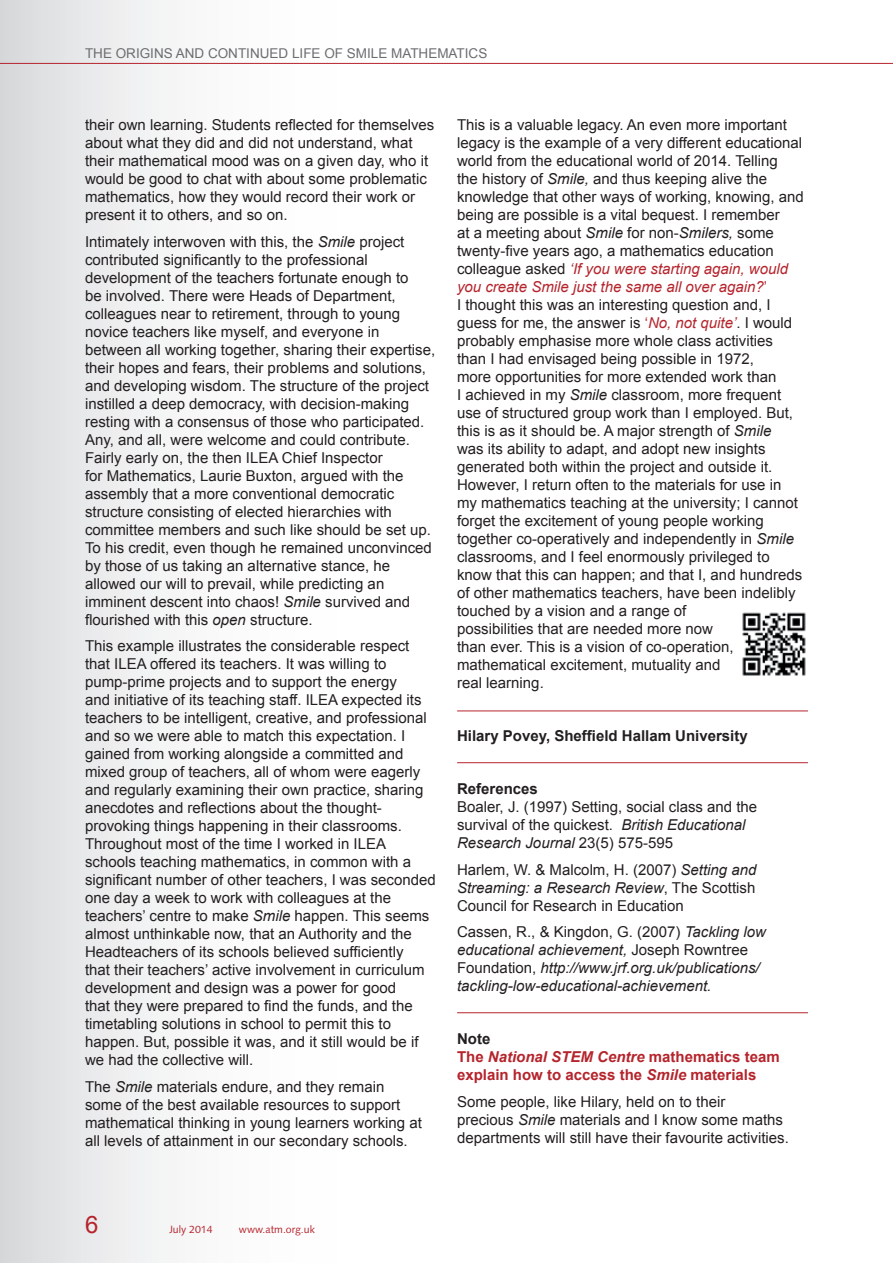
<style>
.page{position:relative;width:893px;height:1263px;background:#fff}
.page>*{position:absolute;margin:0;border:0;box-sizing:border-box;transform-origin:0 0}
.t1{font:24px "Arial";color:#b5242c}
.t2{font:15px/18px "Arial";color:#231f20}
.t3{font:italic 15px/18px "Arial";color:#231f20}
.t4{font:700 15px/18px "Arial";color:#b5242c}
.t5{font:700 15px "Arial";color:#231f20}
.t6{font:13.5px "Arial";color:#6c6d70}
.t7{font:10.5px "Syntax LT Std";color:#b5242c}
.s1{font-style:italic}
.s2{font-style:italic;color:#b5242c}
.s3{color:#b5242c}
.s4{font-style:normal}
.s5{color:#231f20}
</style>
<div class="page">
<div style="left:0;top:0;width:438px;height:1263px;background:linear-gradient(to right,#e1e2e4,#fff)"></div>
<hr style="left:0;top:63px;width:893px;height:1px;background:#b5242c">
<hr style="left:457px;top:710px;width:351px;height:1px;background:#b5242c">
<hr style="left:457px;top:762px;width:351px;height:1px;background:#b5242c">
<hr style="left:457px;top:1012px;width:351px;height:1px;background:#b5242c">
<img style="left:742px;top:612px;width:64px;height:64px">
<p class="t6" style="left:85px;top:45px;width:404px">THE ORIGINS AND CONTINUED LIFE OF SMILE MATHEMATICS</p>
<p class="t2" style="left:85px;top:116px;width:351px">their own learning. Students reflected for themselves about what they did and did not understand, what their mathematical mood was on a given day, who it would be good to chat with about some problematic mathematics, how they would record their work or present it to others, and so on.</p>
<p class="t2" style="left:85px;top:232px;width:352px">Intimately interwoven with this, the <span class="s1">Smile</span> project contributed significantly to the professional development of the teachers fortunate enough to<br>be involved. There were Heads of Department, colleagues near to retirement, through to young novice teachers like myself, and everyone in between all working together, sharing their expertise, their hopes and fears, their problems and solutions, and developing wisdom. The structure of the project instilled a deep democracy, with decision-making resting with a consensus of those who participated.<br>Any, and all, were welcome and could contribute.<br>Fairly early on, the then ILEA Chief Inspector<br>for Mathematics, Laurie Buxton, argued with the assembly that a more conventional democratic structure consisting of elected hierarchies with committee members and such like should be set up.<br>To his credit, even though he remained unconvinced by those of us taking an alternative stance, he allowed our will to prevail, while predicting an imminent descent into chaos! <span class="s1">Smile</span> survived and flourished with this <span class="s1">open</span> structure.</p>
<p class="t2" style="left:85px;top:637px;width:352px">This example illustrates the considerable respect that ILEA offered its teachers. It was willing to pump-prime projects and to support the energy<br>and initiative of its teaching staff. ILEA expected its teachers to be intelligent, creative, and professional and so we were able to match this expectation. I gained from working alongside a committed and mixed group of teachers, all of whom were eagerly and regularly examining their own practice, sharing anecdotes and reflections about the thought&shy;provoking things happening in their classrooms.<br>Throughout most of the time I worked in ILEA schools teaching mathematics, in common with a significant number of other teachers, I was seconded one day a week to work with colleagues at the teachers’ centre to make <span class="s1">Smile</span> happen. This seems almost unthinkable now, that an Authority and the Headteachers of its schools believed sufficiently<br>that their teachers’ active involvement in curriculum development and design was a power for good<br>that they were prepared to find the funds, and the timetabling solutions in school to permit this to happen. But, possible it was, and it still would be if we had the collective will.</p>
<p class="t2" style="left:85px;top:1077px;width:338px">The <span class="s1">Smile</span> materials endure, and they remain some of the best available resources to support mathematical thinking in young learners working at all levels of attainment in our secondary schools.</p>
<p class="t2" style="left:457px;top:116px;width:348px">This is a valuable legacy. An even more important legacy is the example of a very different educational world from the educational world of 2014. Telling<br>the history of <span class="s1">Smile,</span> and thus keeping alive the knowledge that other ways of working, knowing, and being are possible is a vital bequest. I remember<br>at a meeting about <span class="s1">Smile</span> for non-<span class="s1">Smilers,</span> some twenty-five years ago, a mathematics education colleague asked <span class="s2">‘If you were starting again, would you create Smile just the same all over again?</span><span class="s3">’<br></span>I thought this was an interesting question and, I guess for me, the answer is <span class="s3">‘</span><span class="s2">No, not quite’</span>. I would probably emphasise more whole class activities than I had envisaged being possible in 1972,<br>more opportunities for more extended work than<br>I achieved in my <span class="s1">Smile</span> classroom, more frequent use of structured group work than I employed. But, this is as it should be. A major strength of <span class="s1">Smile<br></span>was its ability to adapt, and adopt new insights generated both within the project and outside it.<br>However, I return often to the materials for use in my mathematics teaching at the university; I cannot forget the excitement of young people working together co-operatively and independently in <span class="s1">Smile </span>classrooms, and I feel enormously privileged to know that this can happen; and that I, and hundreds of other mathematics teachers, have been indelibly touched by a vision and a range of<br>possibilities that are needed more now<br>than ever. This is a vision of co-operation, mathematical excitement, mutuality and<br>real learning.</p>
<p class="t5" style="left:457px;top:726px;width:292px">Hilary Povey, Sheffield Hallam University</p>
<p class="t5" style="left:457px;top:779px;width:82px">References</p>
<p class="t2" style="left:457px;top:798px;width:302px">Boaler, J. (1997) Setting, social class and the survival of the quickest. <span class="s1">British Educational<br>Research Journal</span> 23(5) 575-595</p>
<p class="t2" style="left:457px;top:860px;width:301px;text-align:justify">Harlem, W. &amp; Malcolm, H. (2007) <span class="s1">Setting and Streaming: a Research Review</span>, The Scottish Council for Research in Education</p>
<p class="t3" style="left:457px;top:923px;width:310px"><span class="s4">Cassen, R., &amp; Kingdon, G. (2007)</span> Tackling low educational achievement, <span class="s4">Joseph Rowntree Foundation,</span> http://www.jrf.org.uk/publications/ tackling-low-educational-achievement.</p>
<p class="t4" style="left:457px;top:1030px;width:324px"><span class="s5">Note<br></span>The <span class="s1">National STEM Centre</span> mathematics team explain how to access the <span class="s1">Smile</span> materials</p>
<p class="t2" style="left:457px;top:1092px;width:333px">Some people, like Hilary, held on to their<br>precious <span class="s1">Smile</span> materials and I know some maths departments will still have their favourite activities.</p>
<h1 class="t1" style="left:85px;top:1209px;width:15px">6</h1>
<p class="t7" style="left:169px;top:1223px;width:45px">July 2014</p>
<p class="t7" style="left:239px;top:1223px;width:77px">www.atm.org.uk</p>
</div>
